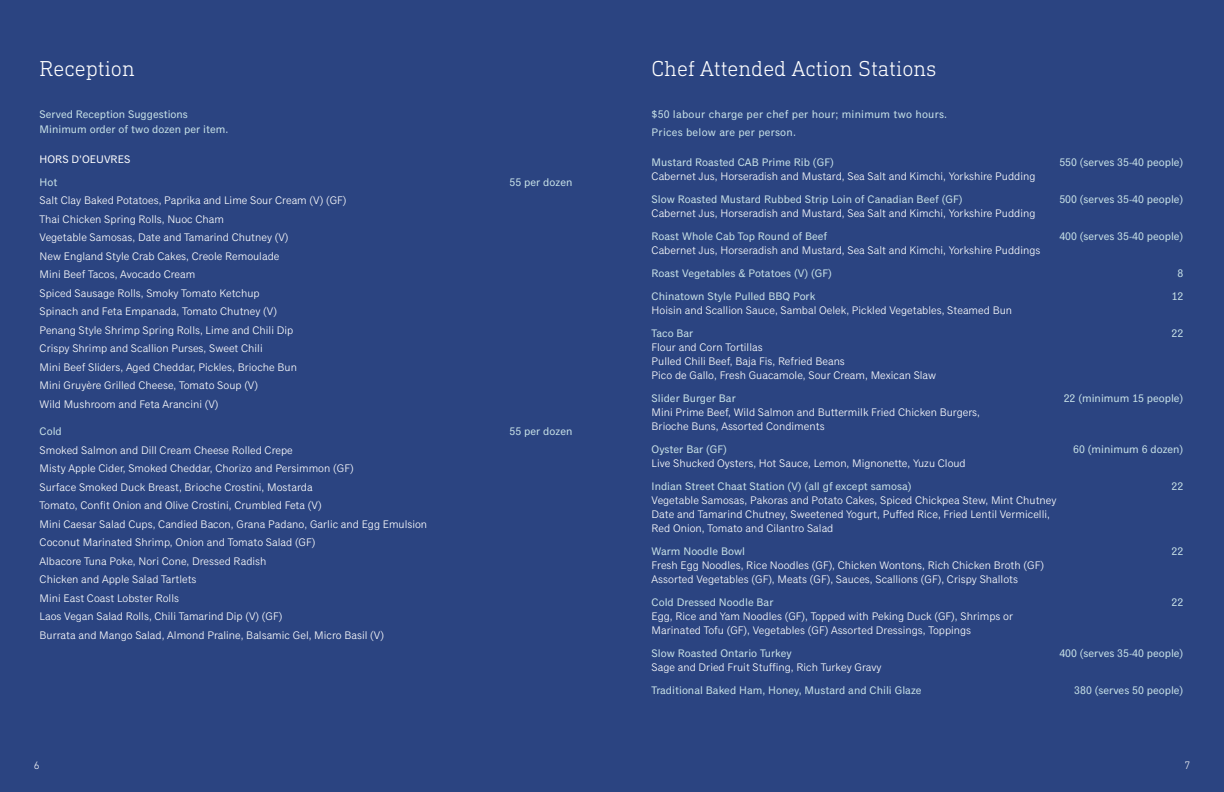
<style>
.page{position:relative;width:1224px;height:792px;background:#2b4481}
.page>*{position:absolute;margin:0;border:0;box-sizing:border-box;transform-origin:0 0}
.t1{font:300 22px "DIN Next Slab Pro";color:#fff}
.t2{font:11px/18.5px "Classic Grotesque Std";color:#fff}
.t3{font:11px/15px "Classic Grotesque Std";color:#c8e2e7}
.t4{font:11px/18.5px "Classic Grotesque Std";letter-spacing:.02em;color:#c8e2e7}
.t5{font:11px "Classic Grotesque Std";color:#fff}
.t6{font:300 11px "DIN Next Slab Pro";color:#fff}
</style>
<div class="page">
<h1 class="t1" style="left:40px;top:56px;width:97px">Reception</h1>
<p class="t3" style="left:40px;top:107px;width:190px">Served Reception Suggestions<br>Minimum order of two dozen per item.</p>
<p class="t5" style="left:40px;top:155px;width:92px">HORS D’OEUVRES</p>
<p class="t3" style="left:40px;top:175px;width:19px">Hot</p>
<p class="t3" style="left:510px;top:175px;width:64px">55 per dozen</p>
<p class="t2" style="left:40px;top:192px;width:308px">Salt Clay Baked Potatoes, Paprika and Lime Sour Cream (V) (GF)<br>Thai Chicken Spring Rolls, Nuoc Cham<br>Vegetable Samosas, Date and Tamarind Chutney (V)<br>New England Style Crab Cakes, Creole Remoulade<br>Mini Beef Tacos, Avocado Cream<br>Spiced Sausage Rolls, Smoky Tomato Ketchup<br>Spinach and Feta Empanada, Tomato Chutney (V)<br>Penang Style Shrimp Spring Rolls, Lime and Chili Dip<br>Crispy Shrimp and Scallion Purses, Sweet Chili<br>Mini Beef Sliders, Aged Cheddar, Pickles, Brioche Bun<br>Mini Gruyère Grilled Cheese, Tomato Soup (V)<br>Wild Mushroom and Feta Arancini (V)</p>
<p class="t3" style="left:40px;top:425px;width:24px">Cold</p>
<p class="t3" style="left:510px;top:425px;width:64px">55 per dozen</p>
<p class="t2" style="left:40px;top:442px;width:389px">Smoked Salmon and Dill Cream Cheese Rolled Crepe<br>Misty Apple Cider, Smoked Cheddar, Chorizo and Persimmon (GF)<br>Surface Smoked Duck Breast, Brioche Crostini, Mostarda<br>Tomato, Confit Onion and Olive Crostini, Crumbled Feta (V)<br>Mini Caesar Salad Cups, Candied Bacon, Grana Padano, Garlic and Egg Emulsion Coconut Marinated Shrimp, Onion and Tomato Salad (GF)<br>Albacore Tuna Poke, Nori Cone, Dressed Radish<br>Chicken and Apple Salad Tartlets<br>Mini East Coast Lobster Rolls<br>Laos Vegan Salad Rolls, Chili Tamarind Dip (V) (GF)<br>Burrata and Mango Salad, Almond Praline, Balsamic Gel, Micro Basil (V)</p>
<h1 class="t1" style="left:652px;top:56px;width:287px">Chef Attended Action Stations</h1>
<p class="t4" style="left:652px;top:106px;width:297px">$50 labour charge per chef per hour; minimum two hours.<br>Prices below are per person.</p>
<p class="t3" style="left:652px;top:156px;width:184px">Mustard Roasted CAB Prime Rib (GF)</p>
<p class="t3" style="left:1059px;top:156px;width:126px">550 (serves 35-40 people)</p>
<p class="t2" style="left:652px;top:168px;width:385px">Cabernet Jus, Horseradish and Mustard, Sea Salt and Kimchi, Yorkshire Pudding</p>
<p class="t3" style="left:652px;top:193px;width:312px">Slow Roasted Mustard Rubbed Strip Loin of Canadian Beef (GF)</p>
<p class="t3" style="left:1059px;top:193px;width:126px">500 (serves 35-40 people)</p>
<p class="t2" style="left:652px;top:205px;width:385px">Cabernet Jus, Horseradish and Mustard, Sea Salt and Kimchi, Yorkshire Pudding</p>
<p class="t3" style="left:652px;top:230px;width:177px">Roast Whole Cab Top Round of Beef</p>
<p class="t3" style="left:1059px;top:230px;width:126px">400 (serves 35-40 people)</p>
<p class="t2" style="left:652px;top:242px;width:390px">Cabernet Jus, Horseradish and Mustard, Sea Salt and Kimchi, Yorkshire Puddings</p>
<p class="t3" style="left:652px;top:267px;width:182px">Roast Vegetables &amp; Potatoes (V) (GF)</p>
<p class="t3" style="left:1178px;top:267px;width:7px">8</p>
<p class="t3" style="left:652px;top:290px;width:165px">Chinatown Style Pulled BBQ Pork</p>
<p class="t3" style="left:1172px;top:290px;width:13px">12</p>
<p class="t2" style="left:652px;top:302px;width:362px">Hoisin and Scallion Sauce, Sambal Oelek, Pickled Vegetables, Steamed Bun</p>
<p class="t3" style="left:652px;top:327px;width:43px">Taco Bar</p>
<p class="t3" style="left:1172px;top:327px;width:13px">22</p>
<p class="t2" style="left:652px;top:341px;width:286px;line-height:14px">Flour and Corn Tortillas<br>Pulled Chili Beef, Baja Fis, Refried Beans<br>Pico de Gallo, Fresh Guacamole, Sour Cream, Mexican Slaw</p>
<p class="t3" style="left:652px;top:392px;width:86px">Slider Burger Bar</p>
<p class="t3" style="left:1064px;top:392px;width:121px">22 (minimum 15 people)</p>
<p class="t2" style="left:652px;top:406px;width:330px;line-height:14px">Mini Prime Beef, Wild Salmon and Buttermilk Fried Chicken Burgers,<br>Brioche Buns, Assorted Condiments</p>
<p class="t3" style="left:652px;top:443px;width:77px">Oyster Bar (GF)</p>
<p class="t3" style="left:1073px;top:443px;width:112px">60 (minimum 6 dozen)</p>
<p class="t2" style="left:652px;top:455px;width:316px">Live Shucked Oysters, Hot Sauce, Lemon, Mignonette, Yuzu Cloud</p>
<p class="t3" style="left:652px;top:480px;width:262px">Indian Street Chaat Station (V) (all gf except samosa)</p>
<p class="t3" style="left:1172px;top:480px;width:13px">22</p>
<p class="t2" style="left:652px;top:494px;width:406px;line-height:14px">Vegetable Samosas, Pakoras and Potato Cakes, Spiced Chickpea Stew, Mint Chutney<br>Date and Tamarind Chutney, Sweetened Yogurt, Puffed Rice, Fried Lentil Vermicelli,<br>Red Onion, Tomato and Cilantro Salad</p>
<p class="t3" style="left:652px;top:545px;width:95px">Warm Noodle Bowl</p>
<p class="t3" style="left:1172px;top:545px;width:13px">22</p>
<p class="t2" style="left:652px;top:559px;width:394px;line-height:14px">Fresh Egg Noodles, Rice Noodles (GF), Chicken Wontons, Rich Chicken Broth (GF)<br>Assorted Vegetables (GF), Meats (GF), Sauces, Scallions (GF), Crispy Shallots</p>
<p class="t3" style="left:652px;top:596px;width:123px">Cold Dressed Noodle Bar</p>
<p class="t3" style="left:1172px;top:596px;width:13px">22</p>
<p class="t2" style="left:652px;top:610px;width:363px;line-height:14px">Egg, Rice and Yam Noodles (GF), Topped with Peking Duck (GF), Shrimps or<br>Marinated Tofu (GF), Vegetables (GF) Assorted Dressings, Toppings</p>
<p class="t3" style="left:652px;top:647px;width:142px">Slow Roasted Ontario Turkey</p>
<p class="t3" style="left:1059px;top:647px;width:126px">400 (serves 35-40 people)</p>
<p class="t2" style="left:652px;top:659px;width:231px">Sage and Dried Fruit Stuffing, Rich Turkey Gravy</p>
<p class="t3" style="left:652px;top:684px;width:271px">Traditional Baked Ham, Honey, Mustard and Chili Glaze</p>
<p class="t3" style="left:1074px;top:684px;width:111px">380 (serves 50 people)</p>
<p class="t6" style="left:34px;top:759px;width:7px">6</p>
<p class="t6" style="left:1184px;top:759px;width:7px">7</p>
</div>
